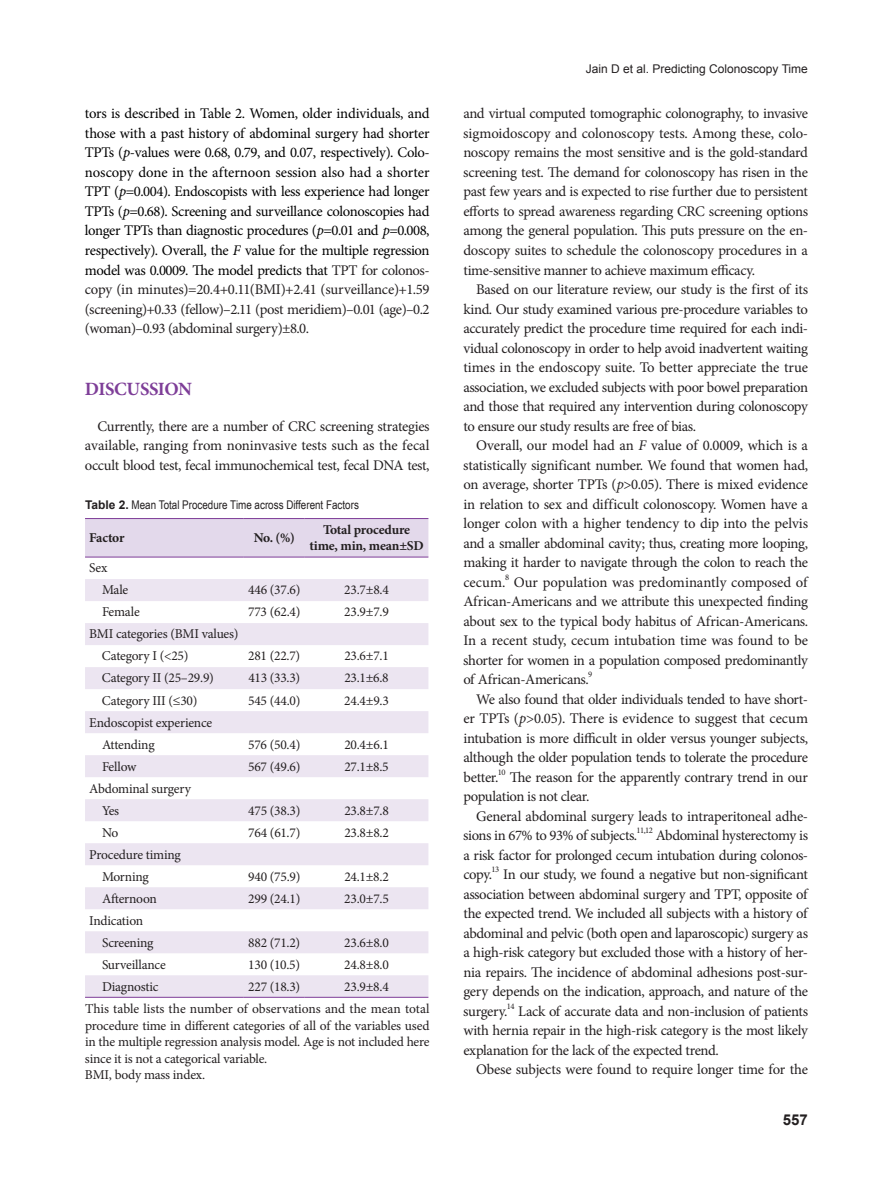
<style>
.page{position:relative;width:893px;height:1191px;background:#fff}
.page>*{position:absolute;margin:0;border:0;box-sizing:border-box;transform-origin:0 0}
.타이틀_서론{font:700 18.75px "Minion Pro";letter-spacing:-.025em;color:#7e3e98}
.t1{font:700 15px "Arial";color:#231f20}
.본문{font:14.7px/19.5px "Minion Pro";letter-spacing:-.025em;color:#231f20;text-align:justify}
.본문-2{font:14.7px/19.5px "Minion Pro";letter-spacing:-.025em;color:#000;text-align:justify}
.표_본문{font:13.5px/16.5px "Minion Pro";letter-spacing:-.015em;color:#231f20;text-align:justify}
.표머리{font:700 13.5px/16.5px "Minion Pro";letter-spacing:-.015em;color:#231f20;text-align:center}
.표_타이틀{font:12px "Arial Narrow";color:#231f20}
.t2{font:12px "Arial";color:#231f20}
.본문-3{font:8.55px "Minion Pro";letter-spacing:-.05em;color:#231f20}
.s1{font-style:italic}
.s2{color:#231f20}
.s3{font-family:"Arial";font-weight:700}
</style>
<div class="page">
<div style="left:85px;top:519px;width:343px;height:37px;background:#e3d9eb"></div>
<svg style="left:85px;top:579px;width:343px;height:418px;fill:#ece6f1"></svg>
<hr style="left:85px;top:518px;width:159px;height:1px;background:#7e3e98">
<hr style="left:244px;top:518px;width:61px;height:1px;background:#7e3e98">
<hr style="left:305px;top:518px;width:123px;height:1px;background:#7e3e98">
<hr style="left:85px;top:556px;width:159px;height:1px;background:#7e3e98">
<hr style="left:244px;top:556px;width:61px;height:1px;background:#7e3e98">
<hr style="left:305px;top:556px;width:123px;height:1px;background:#7e3e98">
<hr style="left:85px;top:997px;width:159px;height:1px;background:#7e3e98">
<hr style="left:244px;top:997px;width:61px;height:1px;background:#7e3e98">
<hr style="left:305px;top:997px;width:123px;height:1px;background:#7e3e98">
<p class="본문-2" style="left:85px;top:104px;width:346px">tors is described in Table 2. Women, older individuals, and those with a past history of abdominal surgery had shorter TPTs (<span class="s1">p</span>-values were 0.68, 0.79, and 0.07, respectively). Colo&shy;noscopy done in the afternoon session also had a shorter TPT (<span class="s1">p</span>=0.004). Endoscopists with less experience had longer TPTs (<span class="s1">p</span>=0.68). Screening and surveillance colonoscopies had longer TPTs than diagnostic procedures (<span class="s1">p</span>=0.01 and <span class="s1">p</span>=0.008, respectively). Overall, the <span class="s1">F</span> value for the multiple regression model was 0.0009. The model predicts that <span class="s2">TPT for colonos&shy;copy (in minutes)=20.4+0.11(BMI)+2.41 (surveillance)+1.59 (screening)+0.33 (fellow)–2.11 (post meridiem)–0.01 (age)–0.2 (woman)–0.93 (abdominal surgery)±8.0.</span></p>
<p class="타이틀_서론" style="left:85px;top:376px;width:109px">DISCUSSION</p>
<p class="본문" style="left:85px;top:416px;width:346px;text-indent:13px">Currently, there are a number of CRC screening strategies available, ranging from noninvasive tests such as the fecal occult blood test, fecal immunochemical test, fecal DNA test,</p>
<p class="표_타이틀" style="left:85px;top:496px;width:275px"><span class="s3">Table 2.</span> Mean Total Procedure Time across Different Factors</p>
<p class="표머리" style="left:89px;top:529px;width:37px">Factor</p>
<p class="표머리" style="left:254px;top:529px;width:43px">No. (%)</p>
<p class="표머리" style="left:310px;top:521px;width:116px">Total procedure time, min, mean±SD</p>
<p class="표_본문" style="left:89px;top:560px;width:20px">Sex</p>
<p class="표_본문" style="left:102px;top:582px;width:28px">Male</p>
<p class="표_본문" style="left:248px;top:582px;width:54px">446 (37.6)</p>
<p class="표_본문" style="left:344px;top:582px;width:46px">23.7±8.4</p>
<p class="표_본문" style="left:102px;top:604px;width:39px">Female</p>
<p class="표_본문" style="left:248px;top:604px;width:54px">773 (62.4)</p>
<p class="표_본문" style="left:344px;top:604px;width:46px">23.9±7.9</p>
<p class="표_본문" style="left:89px;top:626px;width:151px">BMI categories (BMI values)</p>
<p class="표_본문" style="left:102px;top:648px;width:88px">Category I (&lt;25)</p>
<p class="표_본문" style="left:248px;top:648px;width:54px">281 (22.7)</p>
<p class="표_본문" style="left:344px;top:648px;width:46px">23.6±7.1</p>
<p class="표_본문" style="left:102px;top:670px;width:113px">Category II (25–29.9)</p>
<p class="표_본문" style="left:248px;top:670px;width:53px">413 (33.3)</p>
<p class="표_본문" style="left:344px;top:670px;width:46px">23.1±6.8</p>
<p class="표_본문" style="left:102px;top:692px;width:97px">Category III (≤30)</p>
<p class="표_본문" style="left:248px;top:692px;width:54px">545 (44.0)</p>
<p class="표_본문" style="left:344px;top:692px;width:46px">24.4±9.3</p>
<p class="표_본문" style="left:89px;top:714px;width:125px">Endoscopist experience</p>
<p class="표_본문" style="left:102px;top:736px;width:54px">Attending</p>
<p class="표_본문" style="left:248px;top:736px;width:54px">576 (50.4)</p>
<p class="표_본문" style="left:344px;top:736px;width:46px">20.4±6.1</p>
<p class="표_본문" style="left:102px;top:758px;width:36px">Fellow</p>
<p class="표_본문" style="left:248px;top:758px;width:54px">567 (49.6)</p>
<p class="표_본문" style="left:344px;top:758px;width:46px">27.1±8.5</p>
<p class="표_본문" style="left:89px;top:780px;width:103px">Abdominal surgery</p>
<p class="표_본문" style="left:102px;top:802px;width:19px">Yes</p>
<p class="표_본문" style="left:248px;top:802px;width:54px">475 (38.3)</p>
<p class="표_본문" style="left:344px;top:802px;width:46px">23.8±7.8</p>
<p class="표_본문" style="left:102px;top:824px;width:18px">No</p>
<p class="표_본문" style="left:248px;top:824px;width:54px">764 (61.7)</p>
<p class="표_본문" style="left:344px;top:824px;width:46px">23.8±8.2</p>
<p class="표_본문" style="left:89px;top:846px;width:93px">Procedure timing</p>
<p class="표_본문" style="left:102px;top:868px;width:48px">Morning</p>
<p class="표_본문" style="left:248px;top:868px;width:54px">940 (75.9)</p>
<p class="표_본문" style="left:344px;top:868px;width:46px">24.1±8.2</p>
<p class="표_본문" style="left:102px;top:890px;width:56px">Afternoon</p>
<p class="표_본문" style="left:248px;top:890px;width:54px">299 (24.1)</p>
<p class="표_본문" style="left:344px;top:890px;width:46px">23.0±7.5</p>
<p class="표_본문" style="left:89px;top:912px;width:55px">Indication</p>
<p class="표_본문" style="left:102px;top:934px;width:53px">Screening</p>
<p class="표_본문" style="left:248px;top:934px;width:54px">882 (71.2)</p>
<p class="표_본문" style="left:344px;top:934px;width:46px">23.6±8.0</p>
<p class="표_본문" style="left:102px;top:956px;width:65px">Surveillance</p>
<p class="표_본문" style="left:248px;top:956px;width:53px">130 (10.5)</p>
<p class="표_본문" style="left:344px;top:956px;width:46px">24.8±8.0</p>
<p class="표_본문" style="left:102px;top:978px;width:58px">Diagnostic</p>
<p class="표_본문" style="left:248px;top:978px;width:54px">227 (18.3)</p>
<p class="표_본문" style="left:344px;top:978px;width:46px">23.9±8.4</p>
<p class="표_본문" style="left:85px;top:1000px;width:346px">This table lists the number of observations and the mean total procedure time in different categories of all of the variables used in the multiple regression analysis model. Age is not included here since it is not a categorical variable.</p>
<p class="표_본문" style="left:85px;top:1066px;width:122px">BMI, body mass index.</p>
<p class="t2" style="left:586px;top:61px;width:224px">Jain D et al. Predicting Colonoscopy Time</p>
<p class="본문" style="left:463px;top:104px;width:346px">and virtual computed tomographic colonography, to invasive sigmoidoscopy and colonoscopy tests. Among these, colo&shy;noscopy remains the most sensitive and is the gold-standard screening test. The demand for colonoscopy has risen in the past few years and is expected to rise further due to persistent efforts to spread awareness regarding CRC screening options among the general population. This puts pressure on the en&shy;doscopy suites to schedule the colonoscopy procedures in a time-sensitive manner to achieve maximum efficacy.</p>
<p class="본문" style="left:463px;top:280px;width:346px;text-indent:13px">Based on our literature review, our study is the first of its kind. Our study examined various pre-procedure variables to accurately predict the procedure time required for each indi&shy;vidual colonoscopy in order to help avoid inadvertent waiting times in the endoscopy suite. To better appreciate the true association, we excluded subjects with poor bowel preparation and those that required any intervention during colonoscopy to ensure our study results are free of bias.</p>
<p class="본문" style="left:463px;top:436px;width:346px;text-indent:13px">Overall, our model had an <span class="s1">F</span> value of 0.0009, which is a statistically significant number. We found that women had, on average, shorter TPTs (<span class="s1">p</span>&gt;0.05). There is mixed evidence in relation to sex and difficult colonoscopy. Women have a longer colon with a higher tendency to dip into the pelvis and a smaller abdominal cavity; thus, creating more looping, making it harder to navigate through the colon to reach the cecum.</p>
<p class="본문-3" style="left:505px;top:571px;width:6px">8</p>
<p class="본문" style="left:463px;top:572px;width:346px;text-indent:51px">Our population was predominantly composed of African-Americans and we attribute this unexpected finding about sex to the typical body habitus of African-Americans.<br>In a recent study, cecum intubation time was found to be shorter for women in a population composed predominantly of African-Americans.</p>
<p class="본문-3" style="left:588px;top:669px;width:6px">9</p>
<p class="본문" style="left:463px;top:689px;width:346px;text-indent:13px">We also found that older individuals tended to have short&shy;er TPTs (<span class="s1">p</span>&gt;0.05). There is evidence to suggest that cecum intubation is more difficult in older versus younger subjects, although the older population tends to tolerate the procedure better.</p>
<p class="본문-3" style="left:498px;top:766px;width:9px">10</p>
<p class="본문" style="left:463px;top:767px;width:346px;text-indent:46px">The reason for the apparently contrary trend in our population is not clear.</p>
<p class="본문" style="left:463px;top:806px;width:346px;text-indent:13px">General abdominal surgery leads to intraperitoneal adhe&shy;sions in 67% to 93% of subjects.</p>
<p class="본문-3" style="left:637px;top:825px;width:18px">11,12</p>
<p class="본문" style="left:463px;top:826px;width:346px;text-indent:192px">Abdominal hysterectomy is a risk factor for prolonged cecum intubation during colonos&shy;copy.</p>
<p class="본문-3" style="left:491px;top:864px;width:9px">13</p>
<p class="본문" style="left:463px;top:865px;width:346px;text-indent:40px">In our study, we found a negative but non-significant association between abdominal surgery and TPT, opposite of the expected trend. We included all subjects with a history of abdominal and pelvic (both open and laparoscopic) surgery as a high-risk category but excluded those with a history of her&shy;nia repairs. The incidence of abdominal adhesions post-sur&shy;gery depends on the indication, approach, and nature of the surgery.</p>
<p class="본문-3" style="left:507px;top:1000px;width:9px">14</p>
<p class="본문" style="left:463px;top:1001px;width:346px;text-indent:55px">Lack of accurate data and non-inclusion of patients with hernia repair in the high-risk category is the most likely explanation for the lack of the expected trend.</p>
<p class="본문" style="left:476px;top:1060px;width:333px">Obese subjects were found to require longer time for the</p>
<p class="t1" style="left:783px;top:1109px;width:27px">557</p>
</div>
